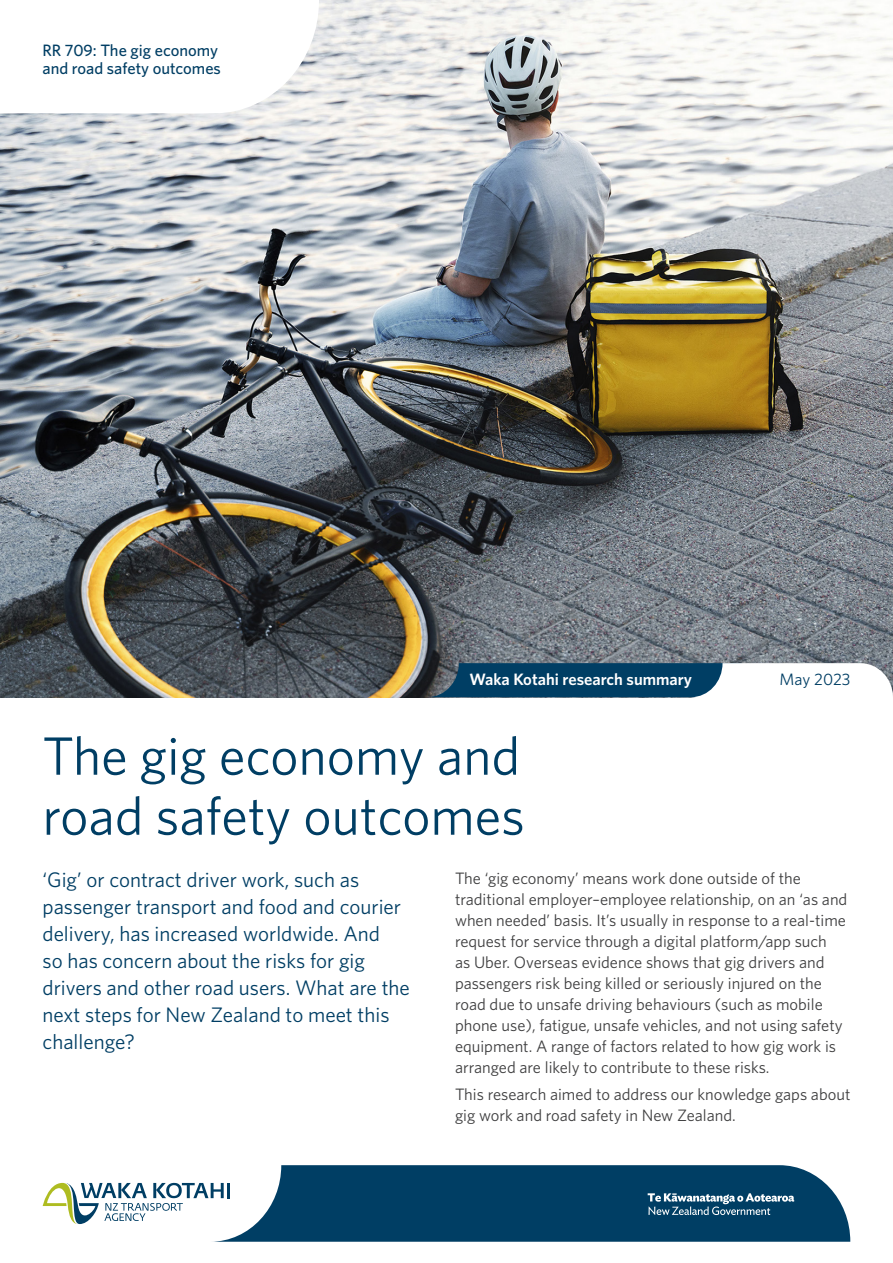
<style>
.page{position:relative;width:893px;height:1263px;background:#fff}
.page>*{position:absolute;margin:0;border:0;box-sizing:border-box;transform-origin:0 0}
.intro_text{font:54px/60px "Whitney";color:#003e64}
.intro_text-2{font:21px/27px "Whitney";color:#003e64}
.body{font:16.5px/21px "Whitney";color:#3e3e3f}
.t1{font:500 16.5px/18px "Whitney";color:#003e64}
.body-2{font:600 16.5px "Whitney";color:#fff}
.body-3{font:16.5px "Whitney";color:#003e64}
</style>
<div class="page">
<img style="left:0;top:0;width:893px;height:697px">
<svg style="left:211px;top:1165px;width:639px;height:77px;background:#1c5375"></svg>
<svg style="left:427px;top:663px;width:466px;height:35px"></svg>
<svg style="left:0;top:0;width:319px;height:113px"></svg>
<hr style="left:227px;top:1183px;width:3px;height:15px;background:#003e64">
<svg style="left:43px;top:1183px;width:181px;height:41px"></svg>
<svg style="left:648px;top:1193px;width:146px;height:22px;background:#46728e"></svg>
<p class="t1" style="left:42px;top:41px;width:180px">RR 709: The gig economy and road safety outcomes</p>
<p class="body-2" style="left:470px;top:668px;width:224px">Waka Kotahi research summary</p>
<p class="body-3" style="left:780px;top:668px;width:72px">May 2023</p>
<p class="intro_text" style="left:43px;top:725px;width:484px">The gig economy and road safety outcomes</p>
<p class="intro_text-2" style="left:43px;top:866px;width:369px">‘Gig’ or contract driver work, such as passenger transport and food and courier delivery, has increased worldwide. And<br>so has concern about the risks for gig drivers and other road users. What are the next steps for New Zealand to meet this challenge?</p>
<p class="body" style="left:455px;top:867px;width:394px">The ‘gig economy’ means work done outside of the traditional employer–employee relationship, on an ‘as and when needed’ basis. It’s usually in response to a real-time request for service through a digital platform/app such<br>as Uber. Overseas evidence shows that gig drivers and passengers risk being killed or seriously injured on the road due to unsafe driving behaviours (such as mobile phone use), fatigue, unsafe vehicles, and not using safety equipment. A range of factors related to how gig work is arranged are likely to contribute to these risks.</p>
<p class="body" style="left:455px;top:1083px;width:397px">This research aimed to address our knowledge gaps about gig work and road safety in New Zealand.</p>
</div>
